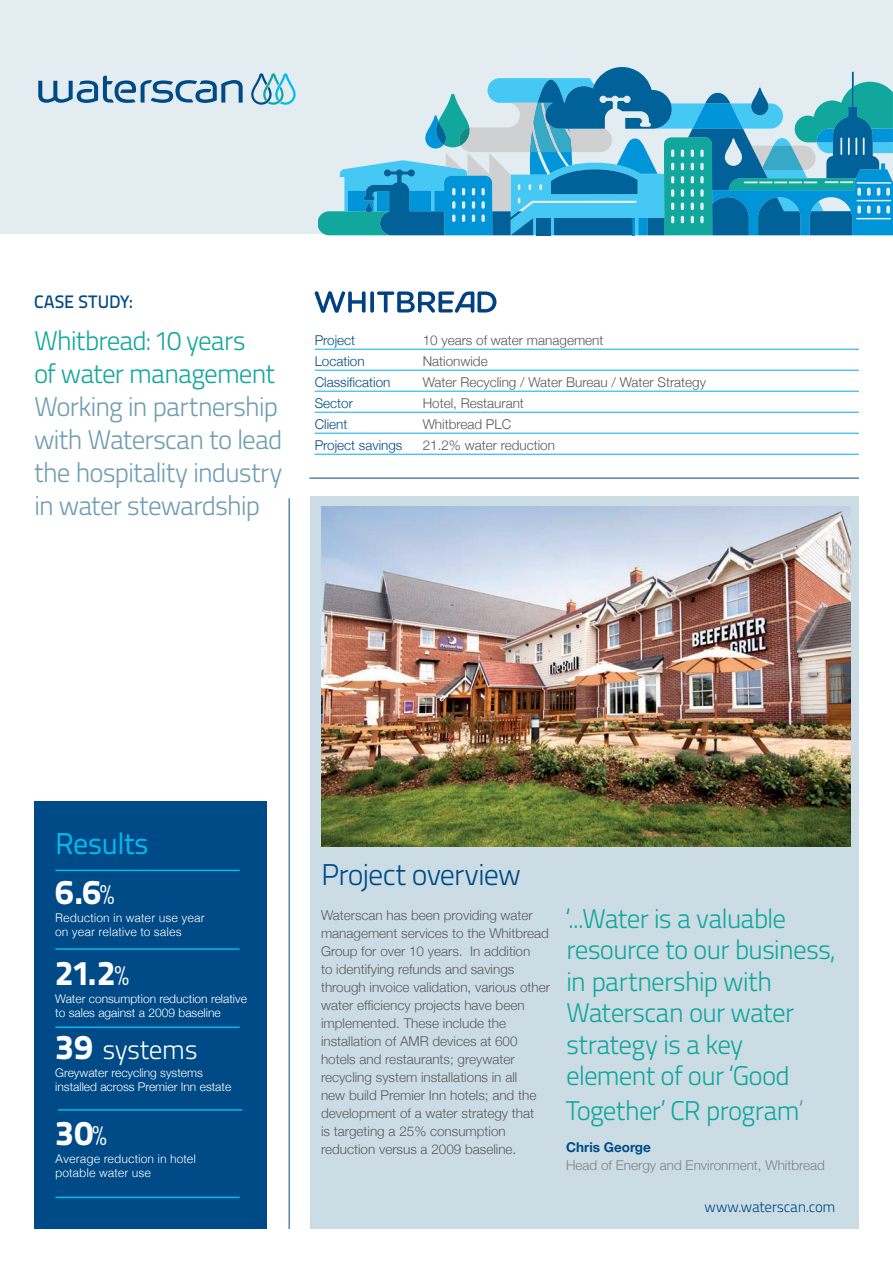
<style>
.page{position:relative;width:893px;height:1263px;background:#fff}
.page>*{position:absolute;margin:0;border:0;box-sizing:border-box;transform-origin:0 0}
.t1{font:800 34.5px "Titillium Text 22 L";color:#fff}
.t2{font:300 30px "Titillium Text 22 L";letter-spacing:-.035em;color:#004b87}
.t3{font:30px "Titillium Text 22 L";letter-spacing:-.025em;color:#00baf1}
.t4{font:300 27px/31.5px "Titillium Text 22 L";letter-spacing:-.04em;color:#12a79d}
.t5{font:300 27px/33px "Titillium Text 22 L";letter-spacing:-.04em;color:#6f9db2}
.t6{font:300 27px "Titillium Text 22 L";letter-spacing:-.025em;color:#fff}
.t7{font:500 18px "Titillium Text 22 L";color:#004b87}
.t8{font:300 15px "Titillium Text 22 L";letter-spacing:-.02em;color:#004b87}
.t9{font:300 13.5px/18px "Helvetica Neue";color:#5d5b5b}
.t10{font:300 13.5px "Helvetica Neue";color:#57585a}
.t11{font:300 13.5px "Helvetica Neue";color:#004b87}
.t12{font:300 13.5px "Helvetica Neue";color:#808285}
.t13{font:700 13.5px "Helvetica Neue";color:#004b87}
.t14{font:300 12px/14.4px "Helvetica Neue";color:#fff}
.t15{font:300 12px/14.4px "Helvetica";color:#fff}
.s1{font-weight:300;font-size:27px}
.s2{font-weight:800;font-size:34.5px}
.s3{color:#6f9db2}
</style>
<div class="page">
<div style="left:310px;top:496px;width:549px;height:733px;background:#cbdce5"></div>
<div style="left:34px;top:801px;width:232px;height:427px;background:#004b87"></div>
<div style="left:0;top:0;width:893px;height:234px;background:#e2ecf1"></div>
<img style="left:321px;top:506px;width:529px;height:340px">
<svg style="left:38px;top:76px;width:205px;height:27px"></svg>
<svg style="left:251px;top:73px;width:45px;height:32px"></svg>
<svg style="left:319px;top:67px;width:574px;height:168px"></svg>
<svg style="left:315px;top:291px;width:51px;height:22px"></svg>
<svg style="left:370px;top:291px;width:4px;height:22px"></svg>
<svg style="left:377px;top:291px;width:119px;height:22px"></svg>
<hr style="left:315px;top:349px;width:544px;height:1px;background:#00aeef">
<hr style="left:315px;top:370px;width:544px;height:1px;background:#00aeef">
<hr style="left:315px;top:391px;width:544px;height:1px;background:#00aeef">
<hr style="left:315px;top:412px;width:544px;height:1px;background:#00aeef">
<hr style="left:315px;top:433px;width:544px;height:1px;background:#00aeef">
<hr style="left:315px;top:454px;width:544px;height:1px;background:#00aeef">
<hr style="left:309px;top:478px;width:550px;height:1px;background:#004b87">
<hr style="left:58px;top:1109px;width:184px;height:2px;background:#00baf1">
<hr style="left:55px;top:1026px;width:185px;height:2px;background:#00baf1">
<hr style="left:55px;top:948px;width:185px;height:2px;background:#00baf1">
<hr style="left:55px;top:1196px;width:185px;height:2px;background:#00baf1">
<hr style="left:289px;top:498px;width:1px;height:731px;background:#004b87">
<hr style="left:55px;top:870px;width:185px;height:1px;background:#00baf1">
<h3 class="t7" style="left:34px;top:289px;width:100px">CASE STUDY:</h3>
<h3 class="t4" style="left:34px;top:323px;width:243px;line-height:33px">Whitbread: 10 years<br>of water management</h3>
<h3 class="t5" style="left:34px;top:389px;width:250px">Working in partnership with Waterscan to lead the hospitality industry in water stewardship</h3>
<p class="t11" style="left:315px;top:332px;width:42px">Project</p>
<p class="t10" style="left:423px;top:332px;width:182px">10 years of water management</p>
<p class="t11" style="left:315px;top:353px;width:52px">Location</p>
<p class="t10" style="left:423px;top:353px;width:67px">Nationwide</p>
<p class="t11" style="left:315px;top:374px;width:77px">Classification</p>
<p class="t10" style="left:423px;top:374px;width:285px">Water Recycling / Water Bureau / Water Strategy</p>
<p class="t11" style="left:315px;top:395px;width:40px">Sector</p>
<p class="t10" style="left:423px;top:395px;width:103px">Hotel, Restaurant</p>
<p class="t11" style="left:315px;top:416px;width:34px">Client</p>
<p class="t10" style="left:423px;top:416px;width:90px">Whitbread PLC</p>
<p class="t11" style="left:315px;top:437px;width:89px">Project savings</p>
<p class="t10" style="left:423px;top:437px;width:134px">21.2% water reduction</p>
<h2 class="t3" style="left:55px;top:821px;width:95px">Results</h2>
<h1 class="t1" style="left:55px;top:865px;width:60px">6.6<span class="s1">%</span></h1>
<p class="t15" style="left:55px;top:910px;width:151px">Reduction in water use year on year relative to sales</p>
<h1 class="t1" style="left:55px;top:946px;width:75px">21.2<span class="s1">%</span></h1>
<p class="t14" style="left:55px;top:991px;width:193px">Water consumption reduction relative to sales against a 2009 baseline</p>
<h3 class="t6" style="left:55px;top:1030px;width:144px"><span class="s2">39</span> systems</h3>
<p class="t14" style="left:55px;top:1065px;width:178px">Greywater recycling systems installed across Premier Inn estate</p>
<h1 class="t1" style="left:55px;top:1105px;width:53px">30<span class="s1">%</span></h1>
<p class="t15" style="left:55px;top:1151px;width:142px">Average reduction in hotel potable water use</p>
<h2 class="t2" style="left:321px;top:853px;width:201px">Project overview</h2>
<p class="t9" style="left:321px;top:906px;width:231px">Waterscan has been providing water management services to the Whitbread Group for over 10 years. In addition<br>to identifying refunds and savings through invoice validation, various other water efficiency projects have been implemented. These include the installation of AMR devices at 600 hotels and restaurants; greywater recycling system installations in all<br>new build Premier Inn hotels; and the development of a water strategy that<br>is targeting a 25% consumption reduction versus a 2009 baseline.</p>
<h3 class="t4" style="left:566px;top:901px;width:270px">‘...Water is a valuable resource to our business, in partnership with<br>Waterscan our water strategy is a key element of our ‘Good</h3>
<h3 class="t4" style="left:566px;top:1093px;width:239px">Together’ CR program<span class="s3">’</span></h3>
<p class="t13" style="left:566px;top:1139px;width:86px">Chris George</p>
<p class="t12" style="left:566px;top:1157px;width:260px">Head of Energy and Environment, Whitbread</p>
<p class="t8" style="left:705px;top:1195px;width:132px">www.waterscan.com</p>
</div>
